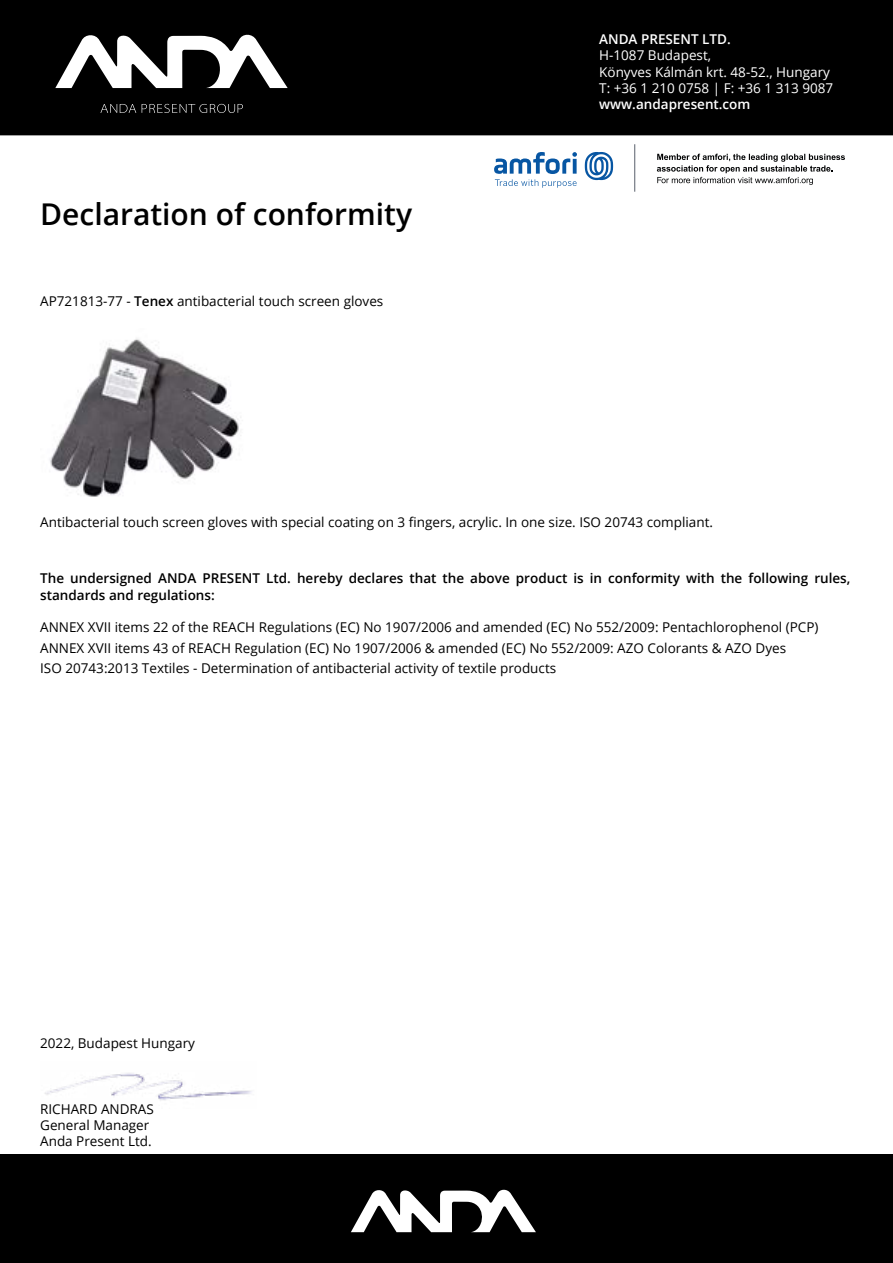
<style>
.page{position:relative;width:893px;height:1263px;background:#fff}
.page>*{position:absolute;margin:0;border:0;box-sizing:border-box;transform-origin:0 0}
.t1{font:600 30px "Open Sans";color:#000}
.t2{font:13.5px/16.2px "Open Sans";color:#000}
.t3{font:600 13.5px/16.2px "Open Sans";color:#000}
.t4{font:13.5px/16.2px "Open Sans";color:#fff}
.t5{font:600 13.5px "Open Sans";color:#fff}
.s1{font-weight:600}
</style>
<div class="page">
<div style="left:0;top:0;width:893px;height:135px;background:#000"></div>
<div style="left:0;top:1154px;width:893px;height:109px;background:#000"></div>
<svg style="left:55px;top:34px;width:233px;height:54px"></svg>
<svg style="left:100px;top:104px;width:143px;height:9px"></svg>
<img style="left:49px;top:338px;width:192px;height:159px">
<svg style="left:351px;top:1189px;width:185px;height:43px"></svg>
<svg style="left:585px;top:152px;width:28px;height:28px"></svg>
<svg style="left:494px;top:152px;width:83px;height:36px"></svg>
<hr style="left:634px;top:144px;width:1px;height:47px;background:#686e79">
<svg style="left:657px;top:154px;width:188px;height:31px"></svg>
<img style="left:45px;top:1073px;width:207px;height:28px">
<h1 class="t1" style="left:40px;top:193px;width:373px">Declaration of conformity</h1>
<p class="t2" style="left:40px;top:292px;width:345px">AP721813-77 - <span class="s1">Tenex</span> antibacterial touch screen gloves</p>
<p class="t5" style="left:599px;top:30px;width:133px">ANDA PRESENT LTD.</p>
<p class="t4" style="left:599px;top:47px;width:236px">H-1087 Budapest,<br>Könyves Kálmán krt. 48-52., Hungary<br>T: +36 1 210 0758 | F: +36 1 313 9087</p>
<p class="t5" style="left:599px;top:95px;width:153px">www.andapresent.com</p>
<p class="t2" style="left:40px;top:514px;width:674px">Antibacterial touch screen gloves with special coating on 3 fingers, acrylic. In one size. ISO 20743 compliant.</p>
<p class="t3" style="left:40px;top:570px;width:812px">The undersigned ANDA PRESENT Ltd. hereby declares that the above product is in conformity with the following rules, standards and regulations:</p>
<p class="t2" style="left:40px;top:617px;width:780px;line-height:20.4px">ANNEX XVII items 22 of the REACH Regulations (EC) No 1907/2006 and amended (EC) No 552/2009: Pentachlorophenol (PCP)<br>ANNEX XVII items 43 of REACH Regulation (EC) No 1907/2006 &amp; amended (EC) No 552/2009: AZO Colorants &amp; AZO Dyes<br>ISO 20743:2013 Textiles - Determination of antibacterial activity of textile products</p>
<p class="t2" style="left:40px;top:1034px;width:156px">2022, Budapest Hungary</p>
<p class="t2" style="left:40px;top:1100px;width:115px">RICHARD ANDRAS<br>General Manager<br>Anda Present Ltd.</p>
</div>
